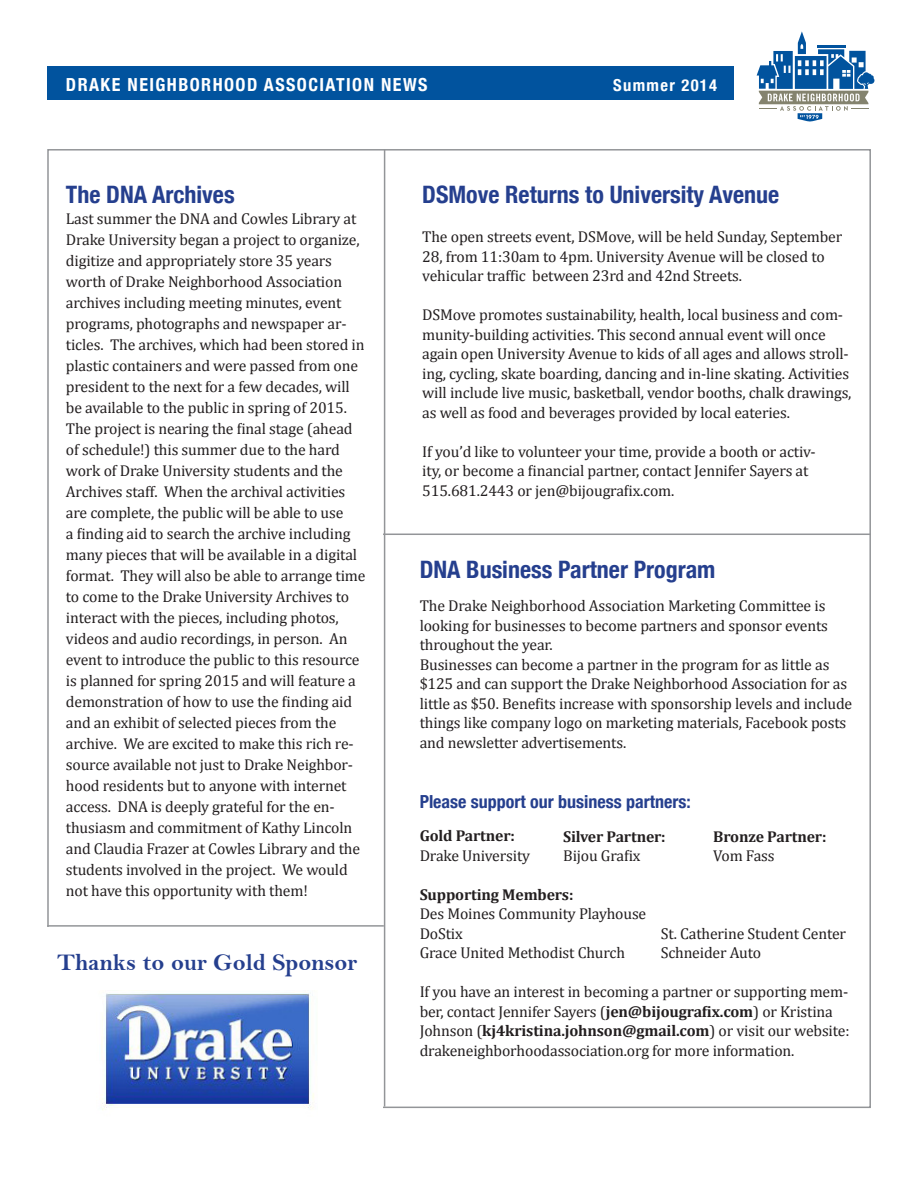
<style>
.page{position:relative;width:918px;height:1188px;background:#fff}
.page>*{position:absolute;margin:0;border:0;box-sizing:border-box;transform-origin:0 0}
.t1{font:700 condensed 24px "Helvetica Neue";color:#253f8e}
.t2{font:24px "Bell MT Bold";color:#253f8e}
.t3{font:700 condensed 18px "Helvetica Neue";color:#253f8e}
.t4{font:700 condensed 18px "Helvetica Neue";letter-spacing:.08em;color:#fff}
.t5{font:700 condensed 16.5px "Helvetica Neue";letter-spacing:.08em;color:#fff}
.t6{font:15.75px/21px "Cambria";letter-spacing:-.01em;color:#231f20}
.t7{font:700 15.75px "Cambria";letter-spacing:-.01em;color:#231f20}
.s1{font-weight:700}
</style>
<div class="page">
<div style="left:47px;top:66px;width:686px;height:34px;background:#01539e"></div>
<svg style="left:757px;top:31px;width:117px;height:91px"></svg>
<hr style="left:384px;top:149px;width:1px;height:958px;background:#939598">
<hr style="left:47px;top:925px;width:337px;height:2px;background:#939598">
<hr style="left:383px;top:534px;width:488px;height:1px;background:#939598">
<img style="left:101px;top:993px;width:213px;height:117px">
<p class="t4" style="left:66px;top:69px;width:363px">DRAKE NEIGHBORHOOD ASSOCIATION NEWS</p>
<p class="t5" style="left:613px;top:71px;width:105px">Summer 2014</p>
<p class="t1" style="left:66px;top:175px;width:170px">The DNA Archives</p>
<p class="t6" style="left:66px;top:208px;width:301px">Last summer the DNA and Cowles Library at Drake University began a project to organize, digitize and appropriately store 35 years worth of Drake Neighborhood Association archives including meeting minutes, event programs, photographs and newspaper ar&shy;ticles. The archives, which had been stored in plastic containers and were passed from one president to the next for a few decades, will be available to the public in spring of 2015.<br>The project is nearing the final stage (ahead of schedule!) this summer due to the hard work of Drake University students and the Archives staff. When the archival activities are complete, the public will be able to use<br>a finding aid to search the archive including many pieces that will be available in a digital format. They will also be able to arrange time to come to the Drake University Archives to interact with the pieces, including photos, videos and audio recordings, in person. An event to introduce the public to this resource is planned for spring 2015 and will feature a demonstration of how to use the finding aid and an exhibit of selected pieces from the archive. We are excited to make this rich re&shy;source available not just to Drake Neighbor&shy;hood residents but to anyone with internet access. DNA is deeply grateful for the en&shy;thusiasm and commitment of Kathy Lincoln and Claudia Frazer at Cowles Library and the students involved in the project. We would not have this opportunity with them!</p>
<p class="t2" style="left:57px;top:948px;width:302px">Thanks to our Gold Sponsor</p>
<p class="t1" style="left:422px;top:175px;width:359px">DSMove Returns to University Avenue</p>
<p class="t6" style="left:422px;top:227px;width:422px;line-height:19.5px">The open streets event, DSMove, will be held Sunday, September<br>28, from 11:30am to 4pm. University Avenue will be closed to vehicular traffic between 23rd and 42nd Streets.</p>
<p class="t6" style="left:422px;top:305px;width:431px;line-height:19.5px">DSMove promotes sustainability, health, local business and com&shy;munity-building activities. This second annual event will once again open University Avenue to kids of all ages and allows stroll&shy;ing, cycling, skate boarding, dancing and in-line skating. Activities will include live music, basketball, vendor booths, chalk drawings, as well as food and beverages provided by local eateries.</p>
<p class="t6" style="left:422px;top:441px;width:395px;line-height:19.5px">If you’d like to volunteer your time, provide a booth or activ&shy;ity, or become a financial partner, contact Jennifer Sayers at<br>515.681.2443 or jen@bijougrafix.com.</p>
<p class="t1" style="left:420px;top:550px;width:297px">DNA Business Partner Program</p>
<p class="t6" style="left:420px;top:596px;width:434px;line-height:19.5px">The Drake Neighborhood Association Marketing Committee is looking for businesses to become partners and sponsor events throughout the year.<br>Businesses can become a partner in the program for as little as $125 and can support the Drake Neighborhood Association for as little as $50. Benefits increase with sponsorship levels and include things like company logo on marketing materials, Facebook posts and newsletter advertisements.</p>
<p class="t3" style="left:420px;top:787px;width:273px">Please support our business partners:</p>
<p class="t7" style="left:420px;top:825px;width:97px">Gold Partner:</p>
<p class="t6" style="left:420px;top:845px;width:112px">Drake University</p>
<p class="t7" style="left:420px;top:883px;width:155px">Supporting Members:</p>
<p class="t6" style="left:420px;top:903px;width:228px">Des Moines Community Playhouse</p>
<p class="t6" style="left:420px;top:923px;width:45px">DoStix</p>
<p class="t6" style="left:420px;top:942px;width:207px">Grace United Methodist Church</p>
<p class="t6" style="left:420px;top:982px;width:431px;line-height:19.5px">If you have an interest in becoming a partner or supporting mem&shy;ber, contact Jennifer Sayers (<span class="s1">jen@bijougrafix.com</span>) or Kristina Johnson (<span class="s1">kj4kristina.johnson@gmail.com</span>) or visit our website: drakeneighborhoodassociation.org for more information.</p>
<p class="t7" style="left:563px;top:825px;width:104px">Silver Partner:</p>
<p class="t6" style="left:563px;top:845px;width:79px">Bijou Grafix</p>
<p class="t7" style="left:713px;top:825px;width:115px">Bronze Partner:</p>
<p class="t6" style="left:713px;top:845px;width:63px">Vom Fass</p>
<p class="t6" style="left:661px;top:923px;width:187px">St. Catherine Student Center</p>
<p class="t6" style="left:661px;top:942px;width:102px">Schneider Auto</p>
</div>
